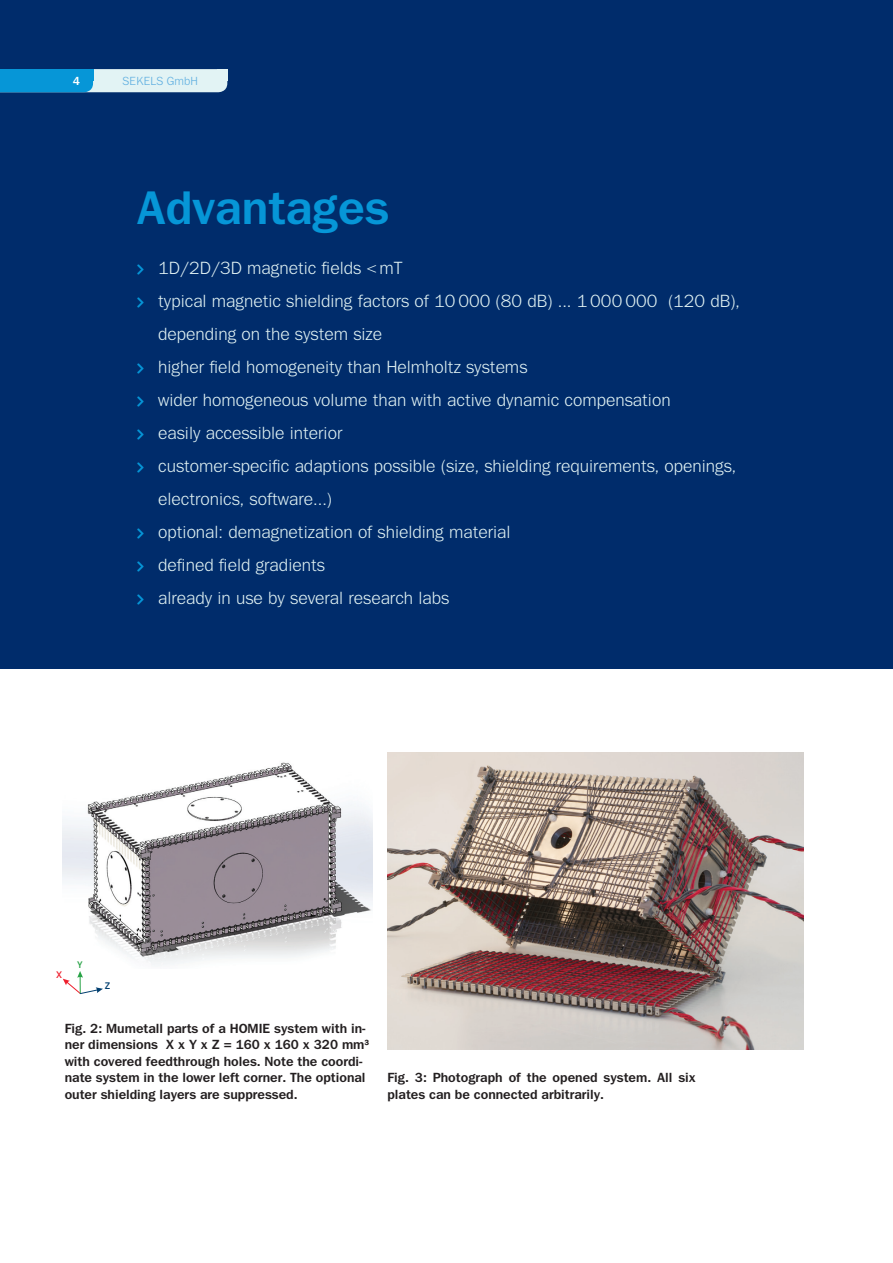
<style>
.page{position:relative;width:893px;height:1263px;background:#fff}
.page>*{position:absolute;margin:0;border:0;box-sizing:border-box;transform-origin:0 0}
.t1{font:700 48px "Tee Franklin";color:#0696d7}
.t2{font:18px/33px "Tee Franklin";color:#e2f3f4}
.Body_Text_Bold{font:700 13.5px/16.5px "Tee Franklin";color:#231f20}
.Body_Text{font:12px "Tee Franklin";letter-spacing:.015em;color:#5bade0}
.Body_Text-2{font:700 12px "Tee Franklin";color:#fff}
.t3{font:500 9.75px "Clear Sans";color:#003e6f}
.t4{font:500 9.75px "Clear Sans";color:#29a347}
.t5{font:500 9.75px "Clear Sans";color:#ee1f2d}
</style>
<div class="page">
<div style="left:0;top:0;width:893px;height:669px;background:#002c6b"></div>
<svg style="left:0;top:69px;width:227px;height:23px;background:#a9daeb"></svg>
<div style="left:0;top:69px;width:93px;height:12px;background:#0696d7"></div>
<img style="left:387px;top:752px;width:417px;height:297px">
<img style="left:63px;top:762px;width:310px;height:204px">
<svg style="left:63px;top:971px;width:40px;height:23px"></svg>
<p class="Body_Text-2" style="left:73px;top:74px;width:9px">4</p>
<p class="Body_Text" style="left:123px;top:74px;width:77px">SEKELS GmbH</p>
<p class="t1" style="left:137px;top:179px;width:254px">Advantages</p>
<p class="t2" style="left:158px;top:251px;width:246px">1D/2D/3D magnetic fields &lt;mT</p>
<p class="t2" style="left:158px;top:284px;width:583px">typical magnetic shielding factors of 10 000 (80 dB) ... 1 000 000 (120 dB), depending on the system size</p>
<p class="t2" style="left:158px;top:350px;width:371px">higher field homogeneity than Helmholtz systems</p>
<p class="t2" style="left:158px;top:383px;width:514px">wider homogeneous volume than with active dynamic compensation</p>
<p class="t2" style="left:158px;top:416px;width:186px">easily accessible interior</p>
<p class="t2" style="left:158px;top:449px;width:580px">customer-specific adaptions possible (size, shielding requirements, openings, electronics, software…)</p>
<p class="t2" style="left:158px;top:515px;width:354px">optional: demagnetization of shielding material</p>
<p class="t2" style="left:158px;top:548px;width:168px">defined field gradients</p>
<p class="t2" style="left:158px;top:581px;width:293px">already in use by several research labs</p>
<p class="t5" style="left:56px;top:968px;width:7px">X</p>
<p class="t4" style="left:77px;top:959px;width:7px">Y</p>
<p class="t3" style="left:105px;top:980px;width:7px">Z</p>
<p class="Body_Text_Bold" style="left:65px;top:1020px;width:306px">Fig. 2: Mumetall parts of a HOMIE system with in&shy;ner dimensions X x Y x Z = 160 x 160 x 320 mm³ with covered feedthrough holes. Note the coordi&shy;nate system in the lower left corner. The optional outer shielding layers are suppressed.</p>
<p class="Body_Text_Bold" style="left:387px;top:1069px;width:310px">Fig. 3: Photograph of the opened system. All six plates can be connected arbitrarily.</p>
</div>
